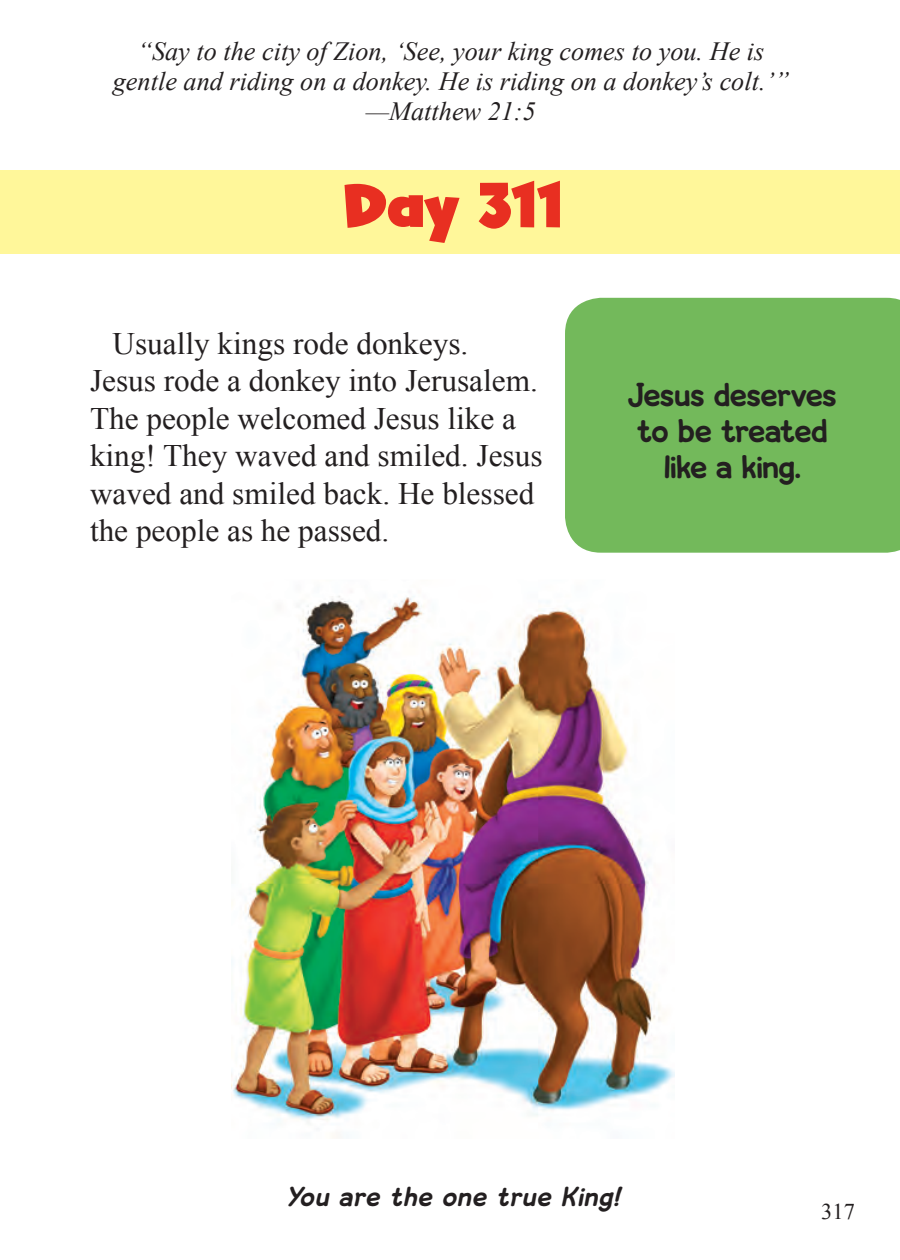
<style>
.page{position:relative;width:900px;height:1260px;background:#fff}
.page>*{position:absolute;margin:0;border:0;box-sizing:border-box;transform-origin:0 0}
.t1{font:62.5px "Ghost Kid AOE Pro";color:#e82f21}
.BODY_COPY{font:31.25px/37.5px "Times New Roman";color:#231f20}
.CALL_OUT{font:30px "Loose";color:#231f20}
.SCRIPTURE_AT_TOP{font:italic 26.25px "Times New Roman";color:#231f20}
.t2{font:italic 25px "Loose";letter-spacing:.05em;color:#231f20}
.t3{font:22.5px "Times New Roman";color:#231f20}
</style>
<div class="page">
<div style="left:0;top:171px;width:900px;height:83px;background:#fff79a"></div>
<div style="left:565px;top:298px;width:335px;height:255px;background:#73b95b"></div>
<img style="left:231px;top:596px;width:444px;height:525px">
<p class="SCRIPTURE_AT_TOP" style="left:137px;top:33px;width:629px">“Say to the city of Zion, ‘See, your king comes to you. He is</p>
<p class="SCRIPTURE_AT_TOP" style="left:113px;top:63px;width:678px">gentle and riding on a donkey. He is riding on a donkey’s colt.’”</p>
<p class="SCRIPTURE_AT_TOP" style="left:366px;top:93px;width:171px">—Matthew 21:5</p>
<h1 class="t1" style="left:345px;top:165px;width:218px">Day 311</h1>
<p class="BODY_COPY" style="left:112px;top:324px;width:357px">Usually kings rode donkeys.</p>
<p class="BODY_COPY" style="left:90px;top:361px;width:454px">Jesus rode a donkey into Jerusalem.<br>The people welcomed Jesus like a king! They waved and smiled. Jesus waved and smiled back. He blessed the people as he passed.</p>
<p class="CALL_OUT" style="left:628px;top:374px;width:211px">Jesus deserves</p>
<p class="CALL_OUT" style="left:637px;top:410px;width:192px">to be treated</p>
<p class="CALL_OUT" style="left:664px;top:447px;width:138px">like a king.</p>
<p class="t2" style="left:286px;top:1180px;width:335px">You are the one true King!</p>
<p class="t3" style="left:821px;top:1196px;width:35px">317</p>
</div>
